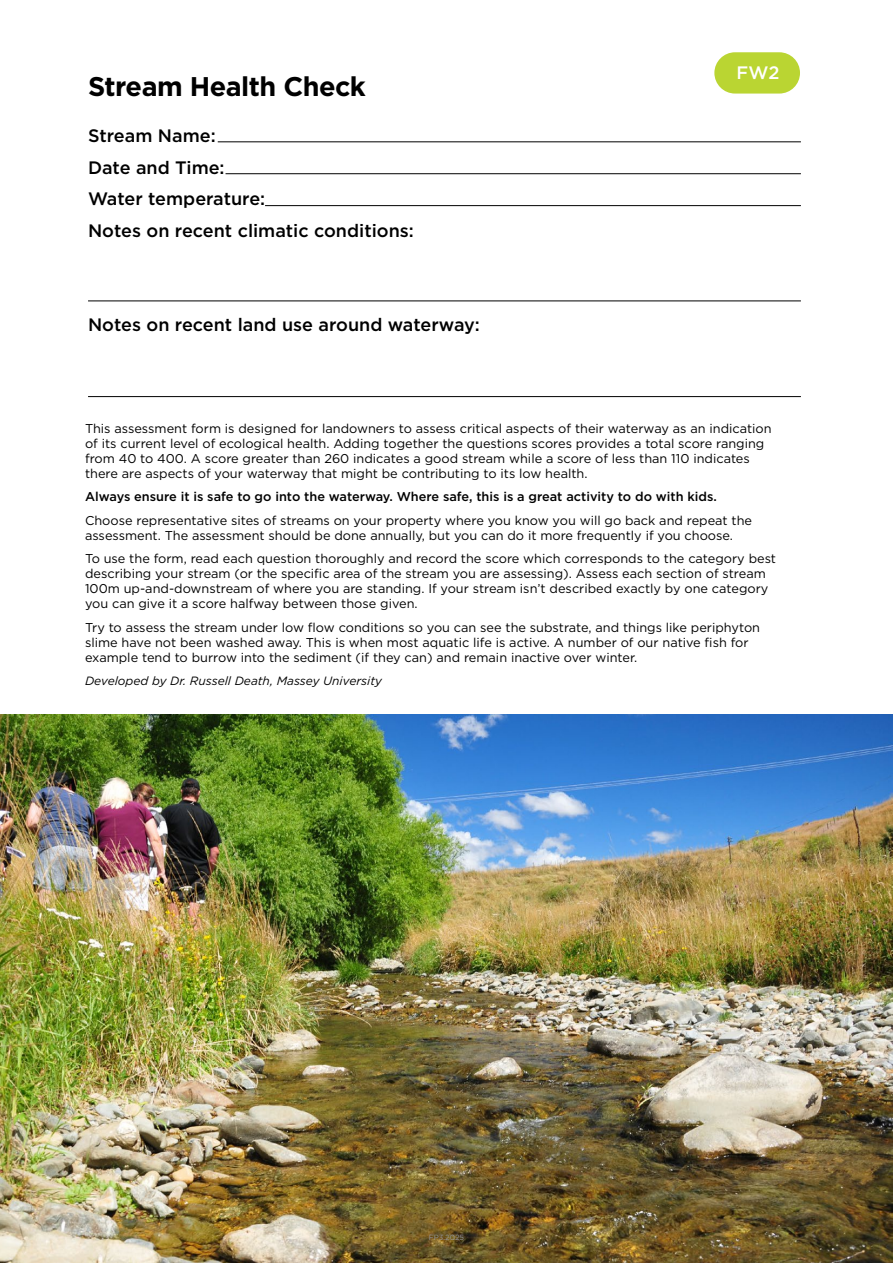
<style>
.page{position:relative;width:893px;height:1263px;background:#fff}
.page>*{position:absolute;margin:0;border:0;box-sizing:border-box;transform-origin:0 0}
.t1{font:700 27px "Gotham";letter-spacing:-.02em;color:#000}
.t2{font:500 18px/31.5px "Gotham";color:#000}
.t3{font:500 18px "Gotham";color:#fff}
.t4{font:12.75px/15px "Gotham";color:#000}
.t5{font:500 12.75px "Gotham";color:#000}
.t6{font:italic 12px "Gotham";color:#000}
.t7{font:7.5px "Gotham";color:#939598}
</style>
<div class="page">
<hr style="left:218px;top:142px;width:583px;height:1px;background:#000">
<hr style="left:226px;top:173px;width:575px;height:1px;background:#000">
<hr style="left:265px;top:205px;width:536px;height:1px;background:#000">
<hr style="left:88px;top:301px;width:713px;height:1px;background:#000">
<hr style="left:88px;top:396px;width:713px;height:1px;background:#000">
<div style="left:714px;top:52px;width:86px;height:42px;background:#bad532;border-radius:21px"></div>
<img style="left:0;top:714px;width:893px;height:549px">
<h1 class="t1" style="left:88px;top:69px;width:279px">Stream Health Check</h1>
<h2 class="t2" style="left:88px;top:120px;width:327px">Stream Name:<br>Date and Time:<br>Water temperature:<br>Notes on recent climatic conditions:</h2>
<h2 class="t2" style="left:88px;top:309px;width:393px">Notes on recent land use around waterway:</h2>
<h2 class="t3" style="left:737px;top:61px;width:44px">FW2</h2>
<p class="t4" style="left:85px;top:420px;width:688px">This assessment form is designed for landowners to assess critical aspects of their waterway as an indication of its current level of ecological health. Adding together the questions scores provides a total score ranging from 40 to 400. A score greater than 260 indicates a good stream while a score of less than 110 indicates there are aspects of your waterway that might be contributing to its low health.</p>
<p class="t5" style="left:85px;top:488px;width:633px">Always ensure it is safe to go into the waterway. Where safe, this is a great activity to do with kids.</p>
<p class="t4" style="left:85px;top:512px;width:669px">Choose representative sites of streams on your property where you know you will go back and repeat the assessment. The assessment should be done annually, but you can do it more frequently if you choose.</p>
<p class="t4" style="left:85px;top:551px;width:692px">To use the form, read each question thoroughly and record the score which corresponds to the category best describing your stream (or the specific area of the stream you are assessing). Assess each section of stream 100m up-and-downstream of where you are standing. If your stream isn’t described exactly by one category you can give it a score halfway between those given.</p>
<p class="t4" style="left:85px;top:619px;width:677px">Try to assess the stream under low flow conditions so you can see the substrate, and things like periphyton slime have not been washed away. This is when most aquatic life is active. A number of our native fish for example tend to burrow into the sediment (if they can) and remain inactive over winter.</p>
<p class="t6" style="left:85px;top:673px;width:299px">Developed by Dr. Russell Death, Massey University</p>
<p class="t7" style="left:429px;top:1232px;width:37px">FP3.2025</p>
</div>
